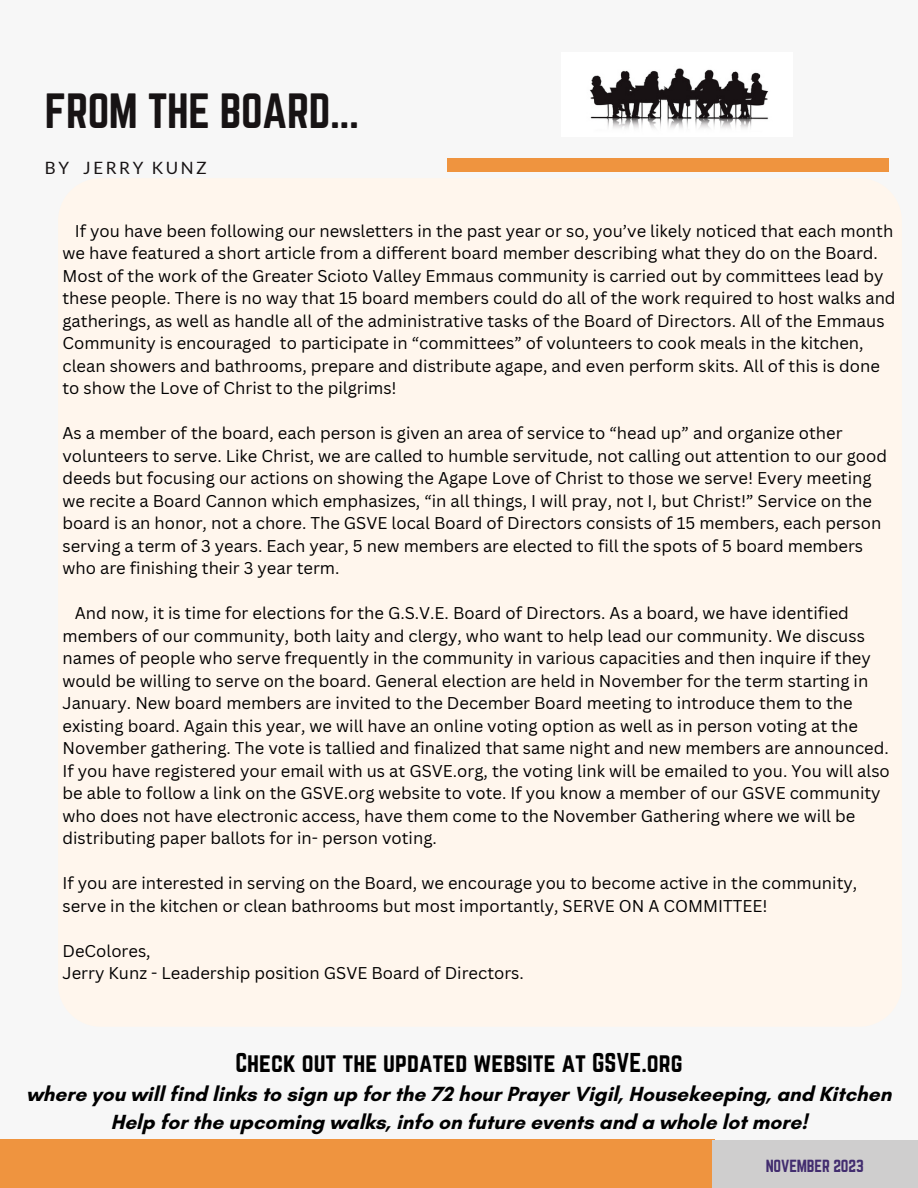
<style>
.page{position:relative;width:918px;height:1188px;background:#fff6ed}
.page>*{position:absolute;margin:0;border:0;box-sizing:border-box;transform-origin:0 0}
.t1{font:43.2px "Norwester";letter-spacing:-.01em;color:#171314}
.t2{font:23.85px "Norwester";color:#000}
.t3{font:700 20.85px/28.2px "Glacial Indifference";color:#000;text-align:center}
.t4{font:16.95px "Lato";letter-spacing:.15em;color:#171314}
.t5{font:16.65px/22.5px "Canva Sans";color:#000}
.t6{font:15.3px "Norwester";letter-spacing:-.01em;color:#422d6f}
</style>
<div class="page">
<div style="left:0;top:1140px;width:715px;height:48px;background:#ef943f"></div>
<div style="left:712px;top:1140px;width:206px;height:48px;background:#cfcece"></div>
<div style="left:447px;top:158px;width:442px;height:14px;background:#ef943f"></div>
<img style="left:590px;top:68px;width:178px;height:59px">
<p class="t1" style="left:45px;top:84px;width:316px">FROM THE BOARD...</p>
<p class="t4" style="left:45px;top:157px;width:163px">BY JERRY KUNZ</p>
<p class="t5" style="left:63px;top:219px;width:835px;text-indent:12px">If you have been following our newsletters in the past year or so, you’ve likely noticed that each month we have featured a short article from a different board member describing what they do on the Board.<br>Most of the work of the Greater Scioto Valley Emmaus community is carried out by committees lead by these people. There is no way that 15 board members could do all of the work required to host walks and gatherings, as well as handle all of the administrative tasks of the Board of Directors. All of the Emmaus Community is encouraged to participate in “committees” of volunteers to cook meals in the kitchen, clean showers and bathrooms, prepare and distribute agape, and even perform skits. All of this is done to show the Love of Christ to the pilgrims!</p>
<p class="t5" style="left:63px;top:421px;width:826px">As a member of the board, each person is given an area of service to “head up” and organize other volunteers to serve. Like Christ, we are called to humble servitude, not calling out attention to our good deeds but focusing our actions on showing the Agape Love of Christ to those we serve! Every meeting we recite a Board Cannon which emphasizes, “in all things, I will pray, not I, but Christ!” Service on the board is an honor, not a chore. The GSVE local Board of Directors consists of 15 members, each person serving a term of 3 years. Each year, 5 new members are elected to fill the spots of 5 board members who are finishing their 3 year term.</p>
<p class="t5" style="left:63px;top:601px;width:829px;text-indent:12px">And now, it is time for elections for the G.S.V.E. Board of Directors. As a board, we have identified members of our community, both laity and clergy, who want to help lead our community. We discuss names of people who serve frequently in the community in various capacities and then inquire if they would be willing to serve on the board. General election are held in November for the term starting in January. New board members are invited to the December Board meeting to introduce them to the existing board. Again this year, we will have an online voting option as well as in person voting at the November gathering. The vote is tallied and finalized that same night and new members are announced.<br>If you have registered your email with us at GSVE.org, the voting link will be emailed to you. You will also be able to follow a link on the GSVE.org website to vote. If you know a member of our GSVE community who does not have electronic access, have them come to the November Gathering where we will be distributing paper ballots for in- person voting.</p>
<p class="t5" style="left:63px;top:871px;width:796px">If you are interested in serving on the Board, we encourage you to become active in the community, serve in the kitchen or clean bathrooms but most importantly, SERVE ON A COMMITTEE!</p>
<p class="t5" style="left:63px;top:939px;width:90px">DeColores,</p>
<p class="t5" style="left:63px;top:961px;width:463px">Jerry Kunz - Leadership position GSVE Board of Directors.</p>
<p class="t2" style="left:235px;top:1048px;width:449px">Check out the updated website at GSVE.org</p>
<p class="t3" style="left:27px;top:1079px;width:866px">where you will find links to sign up for the 72 hour Prayer Vigil, Housekeeping, and Kitchen<br>Help for the upcoming walks, info on future events and a whole lot more!</p>
<p class="t6" style="left:766px;top:1157px;width:100px">NOVEMBER 2023</p>
</div>
